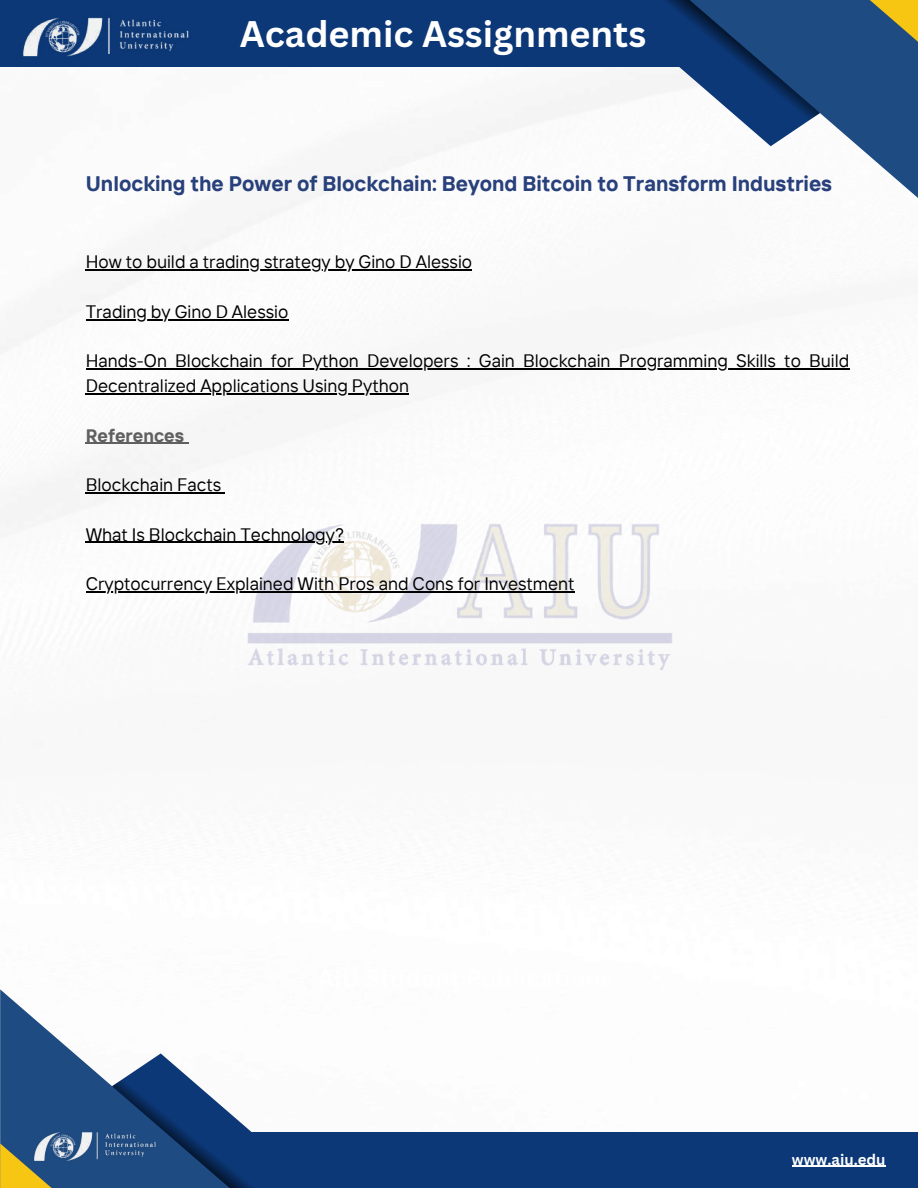
<style>
.page{position:relative;width:918px;height:1188px;background:#fff}
.page>*{position:absolute;margin:0;border:0;box-sizing:border-box;transform-origin:0 0}
.t1{font:700 36px "Canva Sans";color:#fff}
.t2{font:700 21px "TT Interphases";color:#28407b}
.t3{font:18px/24.8px "TT Interphases";color:#000}
.t4{font:700 18px "TT Interphases";color:#606060}
.t5{font:700 15px "Canva Sans";color:#fff}
</style>
<div class="page">
<img style="left:0;top:66px;width:895px;height:604px">
<img style="left:240px;top:518px;width:439px;height:151px">
<div style="left:0;top:0;width:699px;height:66px;background:#0c3877"></div>
<svg style="left:648px;top:0;width:270px;height:211px"></svg>
<svg style="left:828px;top:0;width:90px;height:55px;background:#4a646b"></svg>
<svg style="left:560px;top:0;width:260px;height:146px"></svg>
<img style="left:20px;top:17px;width:172px;height:50px">
<div style="left:175px;top:1132px;width:743px;height:56px;background:#0c3877"></div>
<svg style="left:0;top:989px;width:112px;height:199px;fill:#1e4b82"></svg>
<svg style="left:0;top:1143px;width:104px;height:45px;background:#757c55"></svg>
<svg style="left:112px;top:1053px;width:140px;height:135px"></svg>
<img style="left:31px;top:1124px;width:127px;height:44px">
<hr style="left:792px;top:1166px;width:94px;height:1px;background:#fff">
<hr style="left:86px;top:270px;width:386px;height:1px;background:#000">
<hr style="left:86px;top:319px;width:202px;height:1px;background:#000">
<hr style="left:86px;top:369px;width:763px;height:1px;background:#000">
<hr style="left:86px;top:393px;width:323px;height:1px;background:#000">
<hr style="left:86px;top:443px;width:98px;height:1px;background:#606060">
<hr style="left:86px;top:492px;width:135px;height:1px;background:#000">
<hr style="left:86px;top:542px;width:258px;height:1px;background:#000">
<hr style="left:86px;top:591px;width:489px;height:1px;background:#000">
<h1 class="t1" style="left:240px;top:9px;width:408px">Academic Assignments</h1>
<p class="t2" style="left:86px;top:170px;width:748px">Unlocking the Power of Blockchain: Beyond Bitcoin to Transform Industries</p>
<p class="t3" style="left:86px;top:249px;width:388px">How to build a trading strategy by Gino D Alessio</p>
<p class="t3" style="left:86px;top:299px;width:204px">Trading by Gino D Alessio</p>
<p class="t3" style="left:86px;top:348px;width:765px">Hands-On Blockchain for Python Developers : Gain Blockchain Programming Skills to Build<br>Decentralized Applications Using Python</p>
<p class="t4" style="left:86px;top:424px;width:100px">References</p>
<p class="t3" style="left:86px;top:472px;width:137px">Blockchain Facts</p>
<p class="t3" style="left:86px;top:522px;width:260px">What Is Blockchain Technology?</p>
<p class="t3" style="left:86px;top:571px;width:490px">Cryptocurrency Explained With Pros and Cons for Investment</p>
<p class="t5" style="left:792px;top:1149px;width:95px">www.aiu.edu</p>
</div>
